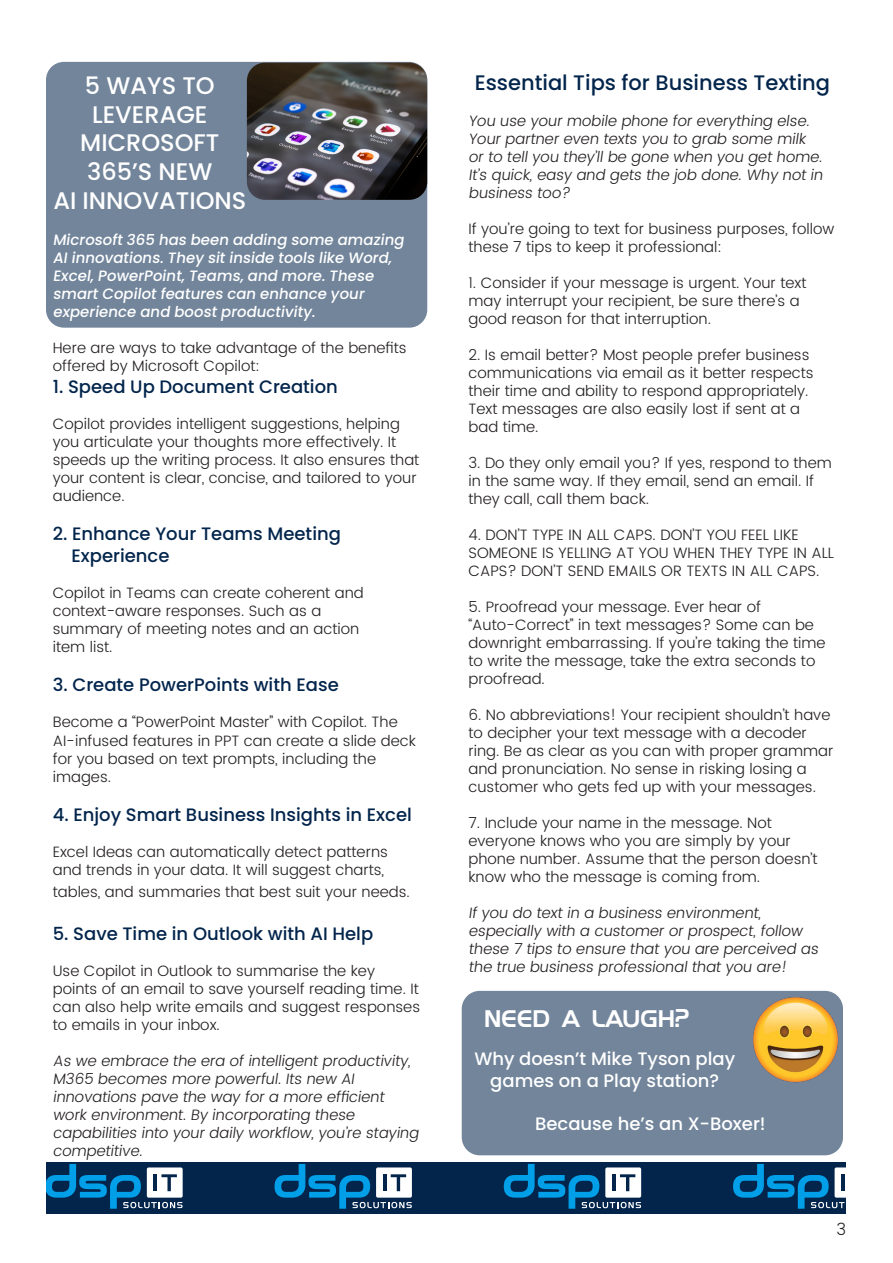
<style>
.page{position:relative;width:893px;height:1263px;background:#fff}
.page>*{position:absolute;margin:0;border:0;box-sizing:border-box;transform-origin:0 0}
.t1{font:500 24px/28.8px "Poppins";color:#fff;text-align:center}
.t2{font:24px "SF Fourche SC";color:#fff}
.t3{font:500 21px "Poppins";color:#03254c}
.t4{font:500 18px "Poppins";color:#03254c}
.t5{font:500 18px/21.6px "Poppins";color:#fff;text-align:center}
.t6{font:300 16.5px "Poppins";color:#231f20}
.t7{font:300 15px/18px "Poppins";color:#231f20}
.t8{font:500 15px/18px "Poppins";color:#fff}
</style>
<div class="page">
<div style="left:46px;top:62px;width:381px;height:266px;background:#72859b;border-radius:18px"></div>
<div style="left:46px;top:1162px;width:800px;height:51px;background:#03254c"></div>
<svg style="left:46px;top:1164px;width:137px;height:45px"></svg>
<svg style="left:275px;top:1164px;width:137px;height:45px"></svg>
<svg style="left:504px;top:1164px;width:137px;height:45px"></svg>
<svg style="left:733px;top:1164px;width:113px;height:45px"></svg>
<img style="left:247px;top:63px;width:180px;height:137px">
<div style="left:462px;top:991px;width:381px;height:164px;background:#72859b;border-radius:18px"></div>
<img style="left:753px;top:996px;width:86px;height:87px">
<p class="t1" style="left:85px;top:71px;width:131px">5 WAYS TO<br>LEVERAGE</p>
<p class="t1" style="left:80px;top:129px;width:141px;text-align:left">MICROSOFT<br>365’S NEW</p>
<p class="t1" style="left:53px;top:186px;width:194px">AI INNOVATIONS</p>
<p class="t8" style="left:53px;top:231px;width:356px">Microsoft365 has been adding some amazing<br>AIinnovations.They sitinside tools like Word,</p>
<p class="t8" style="left:53px;top:267px;width:326px">Excel,PowerPoint,Teams,and more.These smartCopilotfeatures can enhance your</p>
<p class="t8" style="left:53px;top:303px;width:267px">experience and boostproductivity.</p>
<p class="t7" style="left:53px;top:339px;width:355px">Here are ways to take advantage of the benefits offered by Microsoft Copilot:</p>
<p class="t4" style="left:53px;top:376px;width:287px">1. Speed Up Document Creation</p>
<p class="t7" style="left:53px;top:415px;width:368px">Copilot provides intelligent suggestions, helping you articulate your thoughts more effectively. It speeds up the writing process. It also ensures that your content is clear, concise, and tailored to your audience.</p>
<p class="t4" style="left:53px;top:523px;width:290px">2. Enhance Your Teams Meeting</p>
<p class="t4" style="left:71px;top:545px;width:100px">Experience</p>
<p class="t7" style="left:53px;top:584px;width:312px">Copilot in Teams can create coherent and</p>
<p class="t7" style="left:53px;top:602px;width:270px">context-aware responses. Such as a</p>
<p class="t7" style="left:53px;top:620px;width:308px">summary of meeting notes and an action</p>
<p class="t7" style="left:53px;top:638px;width:61px">item list.</p>
<p class="t4" style="left:53px;top:675px;width:288px">3. Create PowerPoints with Ease</p>
<p class="t7" style="left:53px;top:714px;width:365px">Become a “PowerPoint Master” with Copilot. The<br>AI-infused features in PPT can create a slide deck for you based on text prompts, including the</p>
<p class="t7" style="left:53px;top:768px;width:60px">images.</p>
<p class="t4" style="left:53px;top:804px;width:361px">4. Enjoy Smart Business Insights in Excel</p>
<p class="t7" style="left:53px;top:843px;width:337px">Excel Ideas can automatically detect patterns and trends in your data. It will suggest charts,</p>
<p class="t7" style="left:53px;top:883px;width:359px">tables, and summaries that best suit your needs.</p>
<p class="t4" style="left:53px;top:923px;width:322px">5. Save Time in Outlook with AI Help</p>
<p class="t7" style="left:53px;top:962px;width:369px">Use Copilot in Outlook to summarise the key points of an email to save yourself reading time. It can also help write emails and suggest responses to emails in your inbox.</p>
<p class="t7" style="left:53px;top:1052px;width:362px">As we embrace the era of intelligent productivity,<br>M365 becomes more powerful. Its new AI</p>
<p class="t7" style="left:53px;top:1088px;width:336px">innovations pave the way for a more efficient work environment. By incorporating these</p>
<p class="t7" style="left:53px;top:1124px;width:371px">capabilities into your daily workflow, you’re staying competitive.</p>
<p class="t3" style="left:475px;top:70px;width:357px">Essential Tips for Business Texting</p>
<p class="t7" style="left:468px;top:112px;width:359px">You use your mobile phone for everything else.<br>Your partner even texts you to grab some milk or to tell you they’ll be gone when you get home.<br>It’s quick, easy and gets the job done. Why not in business too?</p>
<p class="t7" style="left:468px;top:220px;width:367px">If you’re going to text for business purposes, follow these 7 tips to keep it professional:</p>
<p class="t7" style="left:468px;top:274px;width:340px">1. Consider if your message is urgent. Your text may interrupt your recipient, be sure there’s a good reason for that interruption.</p>
<p class="t7" style="left:468px;top:346px;width:347px">2. Is email better? Most people prefer business communications via email as it better respects their time and ability to respond appropriately.<br>Text messages are also easily lost if sent at a</p>
<p class="t7" style="left:468px;top:418px;width:72px">bad time.</p>
<p class="t7" style="left:468px;top:454px;width:365px">3. Do they only email you? If yes, respond to them in the same way. If they email, send an email. If they call, call them back.</p>
<p class="t7" style="left:468px;top:526px;width:367px">4. DON’T TYPE IN ALL CAPS. DON’T YOU FEEL LIKE<br>SOMEONE IS YELLING AT YOU WHEN THEY TYPE IN ALL<br>CAPS? DON’T SEND EMAILS OR TEXTS IN ALL CAPS.</p>
<p class="t7" style="left:468px;top:598px;width:294px">5. Proofread your message. Ever hear of</p>
<p class="t7" style="left:468px;top:616px;width:359px">“Auto-Correct” in text messages? Some can be downright embarrassing. If you’re taking the time to write the message, take the extra seconds to proofread.</p>
<p class="t7" style="left:468px;top:706px;width:366px">6. No abbreviations! Your recipient shouldn’t have to decipher your text message with a decoder ring. Be as clear as you can with proper grammar and pronunciation. No sense in risking losing a customer who gets fed up with your messages.</p>
<p class="t7" style="left:468px;top:814px;width:305px">7. Include your name in the message. Not</p>
<p class="t7" style="left:468px;top:832px;width:351px">everyone knows who you are simply by your phone number. Assume that the person doesn’t know who the message is coming from.</p>
<p class="t7" style="left:468px;top:904px;width:297px">If you do text in a business environment,</p>
<p class="t7" style="left:468px;top:922px;width:354px">especially with a customer or prospect, follow these 7 tips to ensure that you are perceived as the true business professional that you are!</p>
<p class="t2" style="left:484px;top:1004px;width:208px">NEED A LAUGH?</p>
<p class="t5" style="left:474px;top:1048px;width:262px">Why doesn’t Mike Tyson play games on a Play station?</p>
<p class="t5" style="left:535px;top:1113px;width:232px">Because he’s an X-Boxer!</p>
<p class="t6" style="left:836px;top:1217px;width:11px">3</p>
</div>
